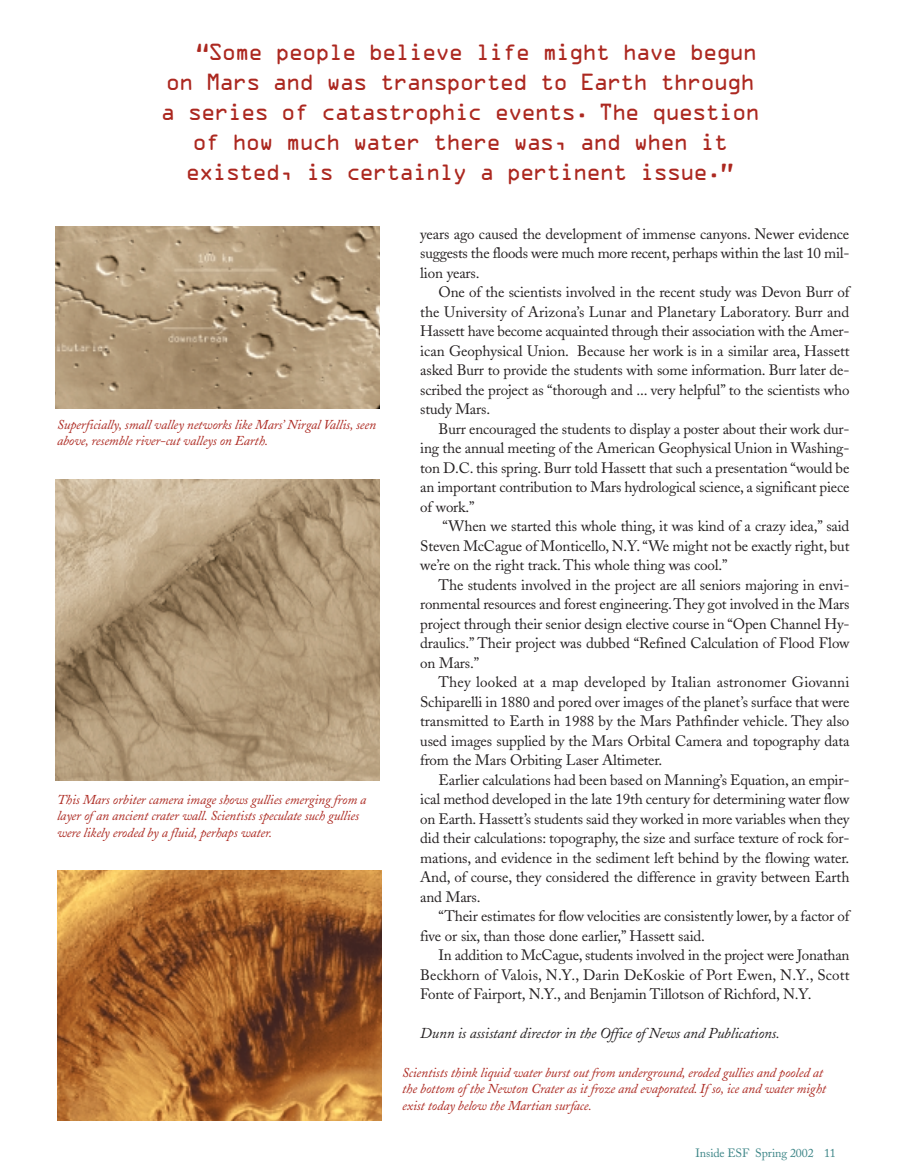
<style>
.page{position:relative;width:905px;height:1175px;background:#fff}
.page>*{position:absolute;margin:0;border:0;box-sizing:border-box;transform-origin:0 0}
.t1{font:21px "OCRA Alternate";letter-spacing:-.085em;color:#ac2820}
.t2{font:15px/19.5px "Adobe Caslon";letter-spacing:-.01em;color:#231f20;text-align:justify}
.t3{font:italic 15px "Adobe Caslon";letter-spacing:-.01em;color:#231f20}
.t4{font:italic 13.5px/16.5px "Adobe Caslon";letter-spacing:-.01em;color:#ac2820}
.t5{font:12px "Adobe Caslon";letter-spacing:-.01em;color:#3b8486}
</style>
<div class="page">
<img style="left:57px;top:870px;width:324px;height:250px">
<img style="left:56px;top:479px;width:324px;height:301px">
<img style="left:56px;top:226px;width:324px;height:182px">
<h1 class="t1" style="left:195px;top:45px;width:564px">“Some people believe life might have begun</h1>
<h1 class="t1" style="left:165px;top:75px;width:591px">on Mars and was transported to Earth through</h1>
<h1 class="t1" style="left:160px;top:105px;width:601px">a series of catastrophic events. The question</h1>
<h1 class="t1" style="left:192px;top:135px;width:538px">of how much water there was, and when it</h1>
<h1 class="t1" style="left:186px;top:165px;width:550px">existed, is certainly a pertinent issue.”</h1>
<p class="t4" style="left:57px;top:417px;width:320px">Superficially, small valley networks like Mars’ Nirgal Vallis, seen above, resemble river-cut valleys on Earth.</p>
<p class="t4" style="left:57px;top:792px;width:311px">This Mars orbiter camera image shows gullies emerging from a layer of an ancient crater wall. Scientists speculate such gullies were likely eroded by a fluid, perhaps water.</p>
<p class="t2" style="left:420px;top:225px;width:430px">years ago caused the development of immense canyons. Newer evidence suggests the floods were much more recent, perhaps within the last 10 mil&shy;lion years.</p>
<p class="t2" style="left:420px;top:284px;width:431px;text-indent:18px">One of the scientists involved in the recent study was Devon Burr of the University of Arizona’s Lunar and Planetary Laboratory. Burr and Hassett have become acquainted through their association with the Amer&shy;ican Geophysical Union. Because her work is in a similar area, Hassett asked Burr to provide the students with some information. Burr later de&shy;scribed the project as “thorough and ... very helpful” to the scientists who study Mars.</p>
<p class="t2" style="left:420px;top:420px;width:431px;text-indent:18px">Burr encouraged the students to display a poster about their work dur&shy;ing the annual meeting of the American Geophysical Union in Washing&shy;ton D.C. this spring. Burr told Hassett that such a presentation “would be an important contribution to Mars hydrological science, a significant piece of work.”</p>
<p class="t2" style="left:420px;top:518px;width:431px;text-indent:22px">“When we started this whole thing, it was kind of a crazy idea,” said Steven McCague of Monticello, N.Y. “We might not be exactly right, but we’re on the right track. This whole thing was cool.”</p>
<p class="t2" style="left:420px;top:576px;width:431px;text-indent:18px">The students involved in the project are all seniors majoring in envi&shy;ronmental resources and forest engineering.They got involved in the Mars project through their senior design elective course in “Open Channel Hy&shy;draulics.” Their project was dubbed “Refined Calculation of Flood Flow on Mars.”</p>
<p class="t2" style="left:420px;top:674px;width:431px;text-indent:18px">They looked at a map developed by Italian astronomer Giovanni Schiparelli in 1880 and pored over images of the planet’s surface that were transmitted to Earth in 1988 by the Mars Pathfinder vehicle. They also used images supplied by the Mars Orbital Camera and topography data from the Mars Orbiting Laser Altimeter.</p>
<p class="t2" style="left:420px;top:771px;width:431px;text-indent:18px">Earlier calculations had been based on Manning’s Equation, an empir&shy;ical method developed in the late 19th century for determining water flow on Earth. Hassett’s students said they worked in more variables when they did their calculations: topography, the size and surface texture of rock for&shy;mations, and evidence in the sediment left behind by the flowing water.<br>And, of course, they considered the difference in gravity between Earth and Mars.</p>
<p class="t2" style="left:420px;top:908px;width:431px;text-indent:18px">“Their estimates for flow velocities are consistently lower, by a factor of five or six, than those done earlier,” Hassett said.</p>
<p class="t2" style="left:420px;top:947px;width:431px;text-indent:18px">In addition to McCague, students involved in the project were Jonathan Beckhorn of Valois, N.Y., Darin DeKoskie of Port Ewen, N.Y., Scott Fonte of Fairport, N.Y., and Benjamin Tillotson of Richford, N.Y.</p>
<p class="t3" style="left:420px;top:1027px;width:361px">Dunn is assistant director in the Office of News and Publications.</p>
<p class="t4" style="left:402px;top:1065px;width:425px">Scientists think liquid water burst out from underground, eroded gullies and pooled at the bottom of the Newton Crater as it froze and evaporated. If so, ice and water might exist today below the Martian surface.</p>
<p class="t5" style="left:695px;top:1147px;width:142px">Inside ESF Spring 2002 11</p>
</div>
